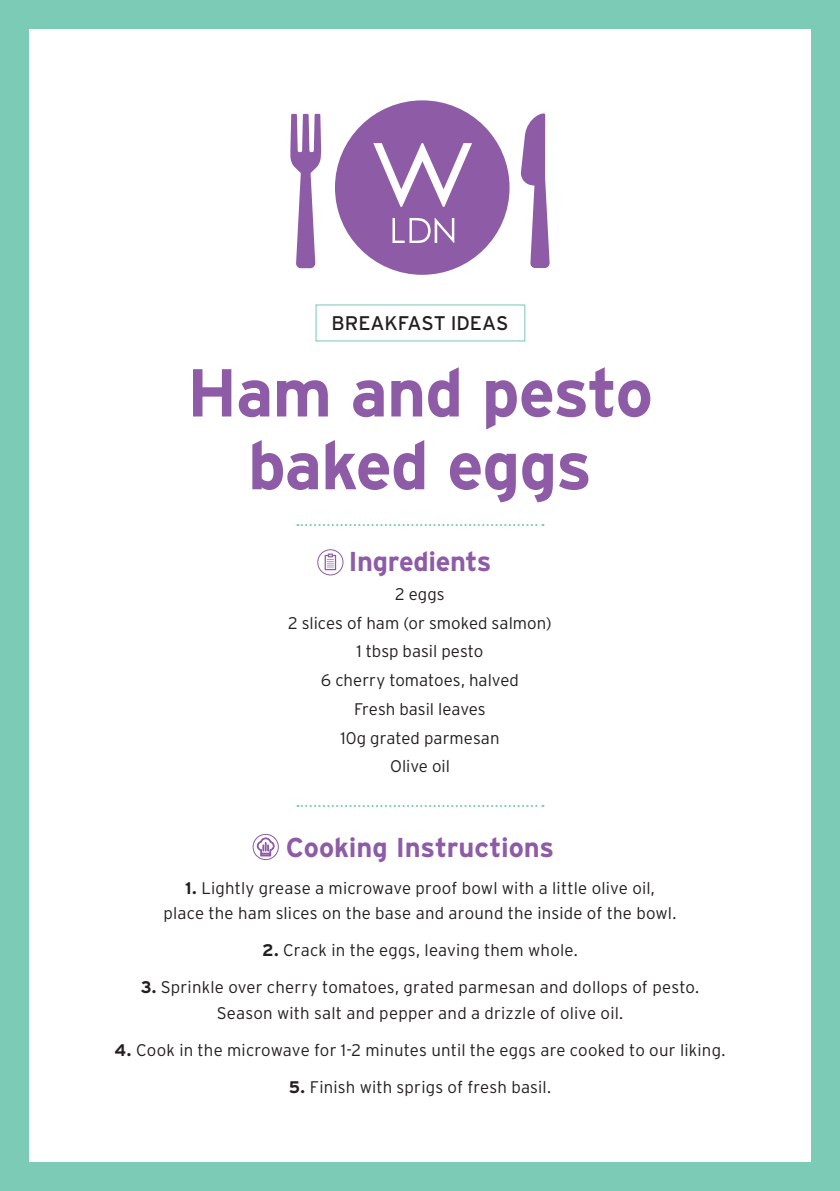
<style>
.page{position:relative;width:840px;height:1191px;background:#fff}
.page>*{position:absolute;margin:0;border:0;box-sizing:border-box;transform-origin:0 0}
.t1{font:700 67.6px/72.8px "Interstate";letter-spacing:-.015em;color:#8e5ba6;text-align:center}
.t2{font:700 27.2px "Interstate";letter-spacing:-.01em;color:#8e5ba6}
.t3{font:19.8px "Interstate";letter-spacing:-.005em;color:#231f20}
.t4{font:300 16.8px/25.2px "Interstate";letter-spacing:.01em;color:#231f20;text-align:center}
.s1{font-weight:700}
</style>
<div class="page">
<svg style="left:297px;top:524px;width:246px;height:2px"></svg>
<svg style="left:297px;top:805px;width:246px;height:2px"></svg>
<svg style="left:335px;top:100px;width:174px;height:175px"></svg>
<svg style="left:520px;top:113px;width:29px;height:155px"></svg>
<svg style="left:290px;top:114px;width:31px;height:154px"></svg>
<div style="left:315px;top:304px;width:210px;height:37px;border:1px solid #7ccbb7"></div>
<div style="left:0;top:0;width:28px;height:1186px;background:#7ccbb7"></div>
<div style="left:811px;top:0;width:28px;height:1186px;background:#7ccbb7"></div>
<div style="left:0;top:1162px;width:839px;height:29px;background:#7ccbb7"></div>
<div style="left:0;top:0;width:839px;height:28px;background:#7ccbb7"></div>
<svg style="left:324px;top:553px;width:12px;height:17px"></svg>
<div style="left:317px;top:549px;width:26px;height:26px;border:1px solid #8e5ba6;border-radius:50%"></div>
<svg style="left:257px;top:837px;width:17px;height:19px"></svg>
<div style="left:252px;top:834px;width:27px;height:26px;border:1px solid #8e5ba6;border-radius:50%"></div>
<p class="t3" style="left:331px;top:312px;width:178px">BREAKFAST IDEAS</p>
<p class="t1" style="left:187px;top:356px;width:467px">Ham and pesto baked eggs</p>
<p class="t2" style="left:348px;top:546px;width:144px">Ingredients</p>
<p class="t4" style="left:395px;top:581px;width:51px">2 eggs</p>
<p class="t4" style="left:288px;top:610px;width:265px">2 slices of ham (or smoked salmon)</p>
<p class="t4" style="left:356px;top:639px;width:128px">1 tbsp basil pesto</p>
<p class="t4" style="left:321px;top:667px;width:199px">6 cherry tomatoes, halved</p>
<p class="t4" style="left:354px;top:696px;width:133px">Fresh basil leaves</p>
<p class="t4" style="left:340px;top:725px;width:161px">10g grated parmesan</p>
<p class="t4" style="left:390px;top:753px;width:61px">Olive oil</p>
<p class="t2" style="left:285px;top:832px;width:270px">Cooking Instructions</p>
<p class="t4" style="left:163px;top:875px;width:514px"><span class="s1">1.</span> Lightly grease a microwave proof bowl with a little olive oil, place the ham slices on the base and around the inside of the bowl.</p>
<p class="t4" style="left:262px;top:937px;width:317px"><span class="s1">2.</span> Crack in the eggs, leaving them whole.</p>
<p class="t4" style="left:141px;top:974px;width:560px"><span class="s1">3.</span> Sprinkle over cherry tomatoes, grated parmesan and dollops of pesto.<br>Season with salt and pepper and a drizzle of olive oil.</p>
<p class="t4" style="left:114px;top:1037px;width:612px"><span class="s1">4.</span> Cook in the microwave for 1-2 minutes until the eggs are cooked to our liking.</p>
<p class="t4" style="left:288px;top:1074px;width:264px"><span class="s1">5.</span> Finish with sprigs of fresh basil.</p>
</div>
